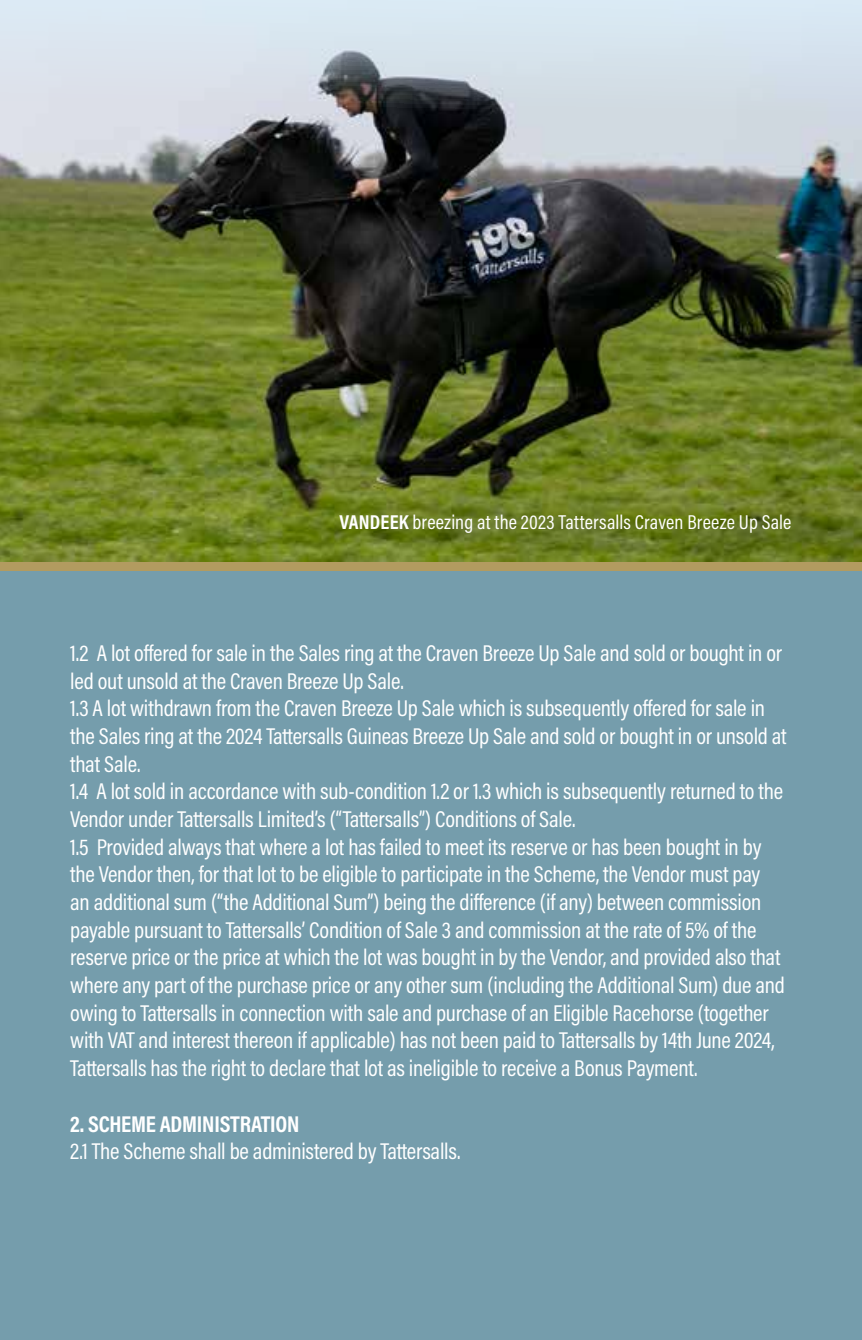
<style>
.page{position:relative;width:862px;height:1340px;background:#fff}
.page>*{position:absolute;margin:0;border:0;box-sizing:border-box;transform-origin:0 0}
.t1{font:22.95px/27.7px "Acumin Pro Cond";letter-spacing:-.01em;color:#fff}
.t2{font:700 22.95px "Acumin Pro Cond";letter-spacing:-.01em;color:#fff}
.t3{font:20.25px "Acumin Pro Cond";letter-spacing:.01em;color:#fff}
.s1{font-weight:700}
</style>
<div class="page">
<div style="left:0;top:0;width:861px;height:1339px;background:#759dac"></div>
<div style="left:0;top:552px;width:861px;height:19px;background:#b29b60"></div>
<img style="left:0;top:0;width:861px;height:561px">
<p class="t3" style="left:339px;top:509px;width:453px"><span class="s1">VANDEEK</span> breezing at the 2023 Tattersalls Craven Breeze Up Sale</p>
<p class="t1" style="left:70px;top:638px;width:717px">1.2 A lot offered for sale in the Sales ring at the Craven Breeze Up Sale and sold or bought in or led out unsold at the Craven Breeze Up Sale.<br>1.3 A lot withdrawn from the Craven Breeze Up Sale which is subsequently offered for sale in the Sales ring at the 2024 Tattersalls Guineas Breeze Up Sale and sold or bought in or unsold at that Sale.<br>1.4 A lot sold in accordance with sub-condition 1.2 or 1.3 which is subsequently returned to the Vendor under Tattersalls Limited’s (“Tattersalls”) Conditions of Sale.<br>1.5 Provided always that where a lot has failed to meet its reserve or has been bought in by the Vendor then, for that lot to be eligible to participate in the Scheme, the Vendor must pay<br>an additional sum (“the Additional Sum”) being the difference (if any) between commission payable pursuant to Tattersalls’ Condition of Sale 3 and commission at the rate of 5% of the reserve price or the price at which the lot was bought in by the Vendor, and provided also that where any part of the purchase price or any other sum (including the Additional Sum) due and owing to Tattersalls in connection with sale and purchase of an Eligible Racehorse (together with VAT and interest thereon if applicable) has not been paid to Tattersalls by 14th June 2024, Tattersalls has the right to declare that lot as ineligible to receive a Bonus Payment.</p>
<p class="t2" style="left:70px;top:1108px;width:231px">2. SCHEME ADMINISTRATION</p>
<p class="t1" style="left:70px;top:1136px;width:391px">2.1 The Scheme shall be administered by Tattersalls.</p>
</div>
